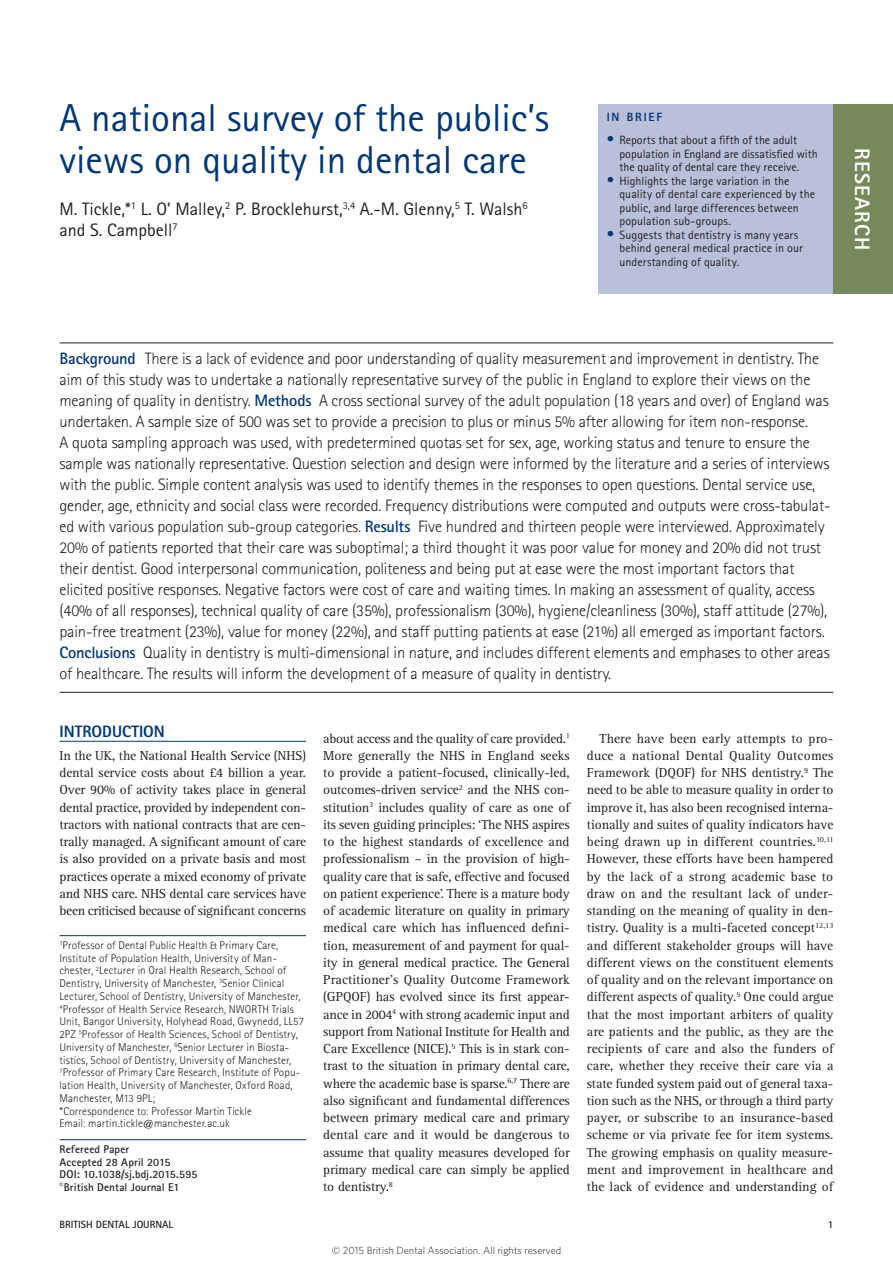
<style>
.page{position:relative;width:893px;height:1263px;background:#fff}
.page>*{position:absolute;margin:0;border:0;box-sizing:border-box;transform-origin:0 0}
.head{font:39px/42px "Rotis Sans Serif Std";color:#013775}
.t1{font:800 21px "Rotis Sans Serif Std";letter-spacing:.055em;color:#fff}
.author{font:18px/21px "Rotis Sans Serif Std";color:#231f20}
.abstract{font:300 16.5px/21px "Rotis Sans Serif Std";letter-spacing:-.01em;color:#231f20}
.crosshead_1{font:800 16.5px "Rotis Sans Serif Std";color:#013775}
.body_fullout{font:13.5px/17.2px "Rotis Serif Std";letter-spacing:-.01em;color:#231f20;text-align:justify}
.body{font:13.5px/17.2px "Rotis Serif Std";color:#231f20;text-align:justify}
.in_brief{font:12px/13.5px "Rotis Sans Serif Std";letter-spacing:.005em;color:#231f20}
.t2{font:800 12px "Rotis Sans Serif Std";letter-spacing:.15em;color:#013775}
.author_biog{font:300 11.25px/12.8px "Rotis Sans Serif Std";letter-spacing:.01em;color:#231f20}
.article_details{font:700 11.25px/12.8px "Rotis Sans Serif Std";letter-spacing:.01em;color:#231f20}
.t3{font:300 10.5px "Whitney";color:#231f20}
.t4{font:700 10.5px "Rotis Sans Serif Std";color:#231f20}
.s1{font-size:15px;color:#013775}
.s2{font-weight:700;color:#013775}
</style>
<div class="page">
<hr style="left:60px;top:741px;width:246px;height:1px;background:#013775">
<hr style="left:60px;top:343px;width:773px;height:1px;background:#231f20">
<hr style="left:60px;top:692px;width:773px;height:1px;background:#231f20">
<hr style="left:60px;top:935px;width:246px;height:1px;background:#013775">
<hr style="left:60px;top:1139px;width:246px;height:1px;background:#013775">
<div style="left:598px;top:104px;width:295px;height:190px;background:#b9c0d9"></div>
<div style="left:833px;top:104px;width:60px;height:190px;background:#76895b"></div>
<p class="head" style="left:60px;top:97px;width:491px">A national survey of the public’s views on quality in dental care</p>
<p class="author" style="left:60px;top:199px;width:470px">M. Tickle,*<sup>1</sup> L. O’ Malley,<sup>2</sup> P. Brocklehurst,<sup>3,4</sup> A.-M. Glenny,<sup>5</sup> T. Walsh<sup>6 </sup>and S. Campbell<sup>7</sup></p>
<p class="t2" style="left:607px;top:109px;width:57px">IN BRIEF</p>
<p class="in_brief" style="left:619px;top:133px;width:200px;text-indent:-13px"><span class="s1">•</span> Reports that about a fifth of the adult population in England are dissatisfied with the quality of dental care they receive.</p>
<p class="in_brief" style="left:619px;top:174px;width:197px;text-indent:-13px"><span class="s1">•</span> Highlights the large variation in the quality of dental care experienced by the public, and large differences between population sub-groups.</p>
<p class="in_brief" style="left:619px;top:228px;width:185px;text-indent:-13px"><span class="s1">•</span> Suggests that dentistry is many years behind general medical practice in our understanding of quality.</p>
<p class="t1" style="left:876px;top:148px;width:103px;rotate:90deg">RESEARCH</p>
<p class="abstract" style="left:60px;top:348px;width:772px"><span class="s2">Background</span> There is a lack of evidence and poor understanding of quality measurement and improvement in dentistry. The aim of this study was to undertake a nationally representative survey of the public in England to explore their views on the meaning of quality in dentistry. <span class="s2">Methods</span> A cross sectional survey of the adult population (18 years and over) of England was undertaken. A sample size of 500 was set to provide a precision to plus or minus 5% after allowing for item non-response.<br>A quota sampling approach was used, with predetermined quotas set for sex, age, working status and tenure to ensure the sample was nationally representative. Question selection and design were informed by the literature and a series of interviews with the public. Simple content analysis was used to identify themes in the responses to open questions. Dental service use, gender, age, ethnicity and social class were recorded. Frequency distributions were computed and outputs were cross-tabulat&shy;ed with various population sub-group categories. <span class="s2">Results</span> Five hundred and thirteen people were interviewed. Approximately 20% of patients reported that their care was suboptimal; a third thought it was poor value for money and 20% did not trust their dentist. Good interpersonal communication, politeness and being put at ease were the most important factors that elicited positive responses. Negative factors were cost of care and waiting times. In making an assessment of quality, access (40% of all responses), technical quality of care (35%), professionalism (30%), hygiene/cleanliness (30%), staff attitude (27%), pain-free treatment (23%), value for money (22%), and staff putting patients at ease (21%) all emerged as important factors.<br><span class="s2">Conclusions</span> Quality in dentistry is multi-dimensional in nature, and includes different elements and emphases to other areas of healthcare. The results will inform the development of a measure of quality in dentistry.</p>
<p class="crosshead_1" style="left:60px;top:720px;width:107px">INTRODUCTION</p>
<p class="body_fullout" style="left:60px;top:747px;width:248px">In the UK, the National Health Service (NHS) dental service costs about £4 billion a year.<br>Over 90% of activity takes place in general dental practice, provided by independent con&shy;tractors with national contracts that are cen&shy;trally managed. A significant amount of care is also provided on a private basis and most practices operate a mixed economy of private and NHS care. NHS dental care services have been criticised because of significant concerns</p>
<p class="author_biog" style="left:60px;top:939px;width:246px"><sup>1</sup>Professor of Dental Public Health &amp; Primary Care, Institute of Population Health, University of Man&shy;chester, <sup>2</sup>Lecturer in Oral Health Research, School of Dentistry, University of Manchester, <sup>3</sup>Senior Clinical Lecturer, School of Dentistry, University of Manchester, <sup>4</sup>Professor of Health Service Research, NWORTH Trials Unit, Bangor University, Holyhead Road, Gwynedd, LL57<br>2PZ <sup>5</sup>Professor of Health Sciences, School of Dentistry, University of Manchester, <sup>6</sup>Senior Lecturer in Biosta&shy;tistics, School of Dentistry, University of Manchester, <sup>7</sup>Professor of Primary Care Research, Institute of Popu&shy;lation Health, University of Manchester, Oxford Road, Manchester, M13 9PL;<br>*Correspondence to: Professor Martin Tickle<br>Email: martin.tickle@manchester.ac.uk</p>
<p class="article_details" style="left:60px;top:1142px;width:139px">Refereed Paper<br>Accepted 28 April 2015<br>DOI: 10.1038/sj.bdj.2015.595 <sup>©</sup>British Dental Journal E1</p>
<p class="body_fullout" style="left:323px;top:730px;width:248px">about access and the quality of care provided.<sup>1<br></sup>More generally the NHS in England seeks to provide a patient-focused, clinically-led, outcomes-driven service<sup>2</sup> and the NHS con&shy;stitution<sup>3</sup> includes quality of care as one of its seven guiding principles: ‘The NHS aspires to the highest standards of excellence and professionalism – in the provision of high&shy;quality care that is safe, effective and focused on patient experience’. There is a mature body of academic literature on quality in primary medical care which has influenced defini&shy;tion, measurement of and payment for qual&shy;ity in general medical practice. The General Practitioner’s Quality Outcome Framework (GPQOF) has evolved since its first appear&shy;ance in 2004<sup>4</sup> with strong academic input and support from National Institute for Health and Care Excellence (NICE).<sup>5</sup> This is in stark con&shy;trast to the situation in primary dental care, where the academic base is sparse.<sup>6,7</sup> There are also significant and fundamental differences between primary medical care and primary dental care and it would be dangerous to assume that quality measures developed for primary medical care can simply be applied to dentistry.<sup>8</sup></p>
<p class="body" style="left:587px;top:730px;width:248px;text-indent:13px">There have been early attempts to pro&shy;duce a national Dental Quality Outcomes Framework (DQOF) for NHS dentistry.<sup>9</sup> The need to be able to measure quality in order to improve it, has also been recognised interna&shy;tionally and suites of quality indicators have being drawn up in different countries.<sup>10,11<br></sup>However, these efforts have been hampered by the lack of a strong academic base to draw on and the resultant lack of under&shy;standing on the meaning of quality in den&shy;tistry. Quality is a multi-faceted concept<sup>12,13 </sup>and different stakeholder groups will have different views on the constituent elements of quality and on the relevant importance on different aspects of quality.<sup>5</sup> One could argue that the most important arbiters of quality are patients and the public, as they are the recipients of care and also the funders of care, whether they receive their care via a state funded system paid out of general taxa&shy;tion such as the NHS, or through a third party payer, or subscribe to an insurance-based scheme or via private fee for item systems.<br>The growing emphasis on quality measure&shy;ment and improvement in healthcare and the lack of evidence and understanding of</p>
<p class="t4" style="left:60px;top:1217px;width:115px">BRITISH DENTAL JOURNAL</p>
<p class="t4" style="left:828px;top:1217px;width:7px">1</p>
<p class="t3" style="left:332px;top:1243px;width:231px">© 2015 British Dental Association. All rights reserved</p>
</div>
